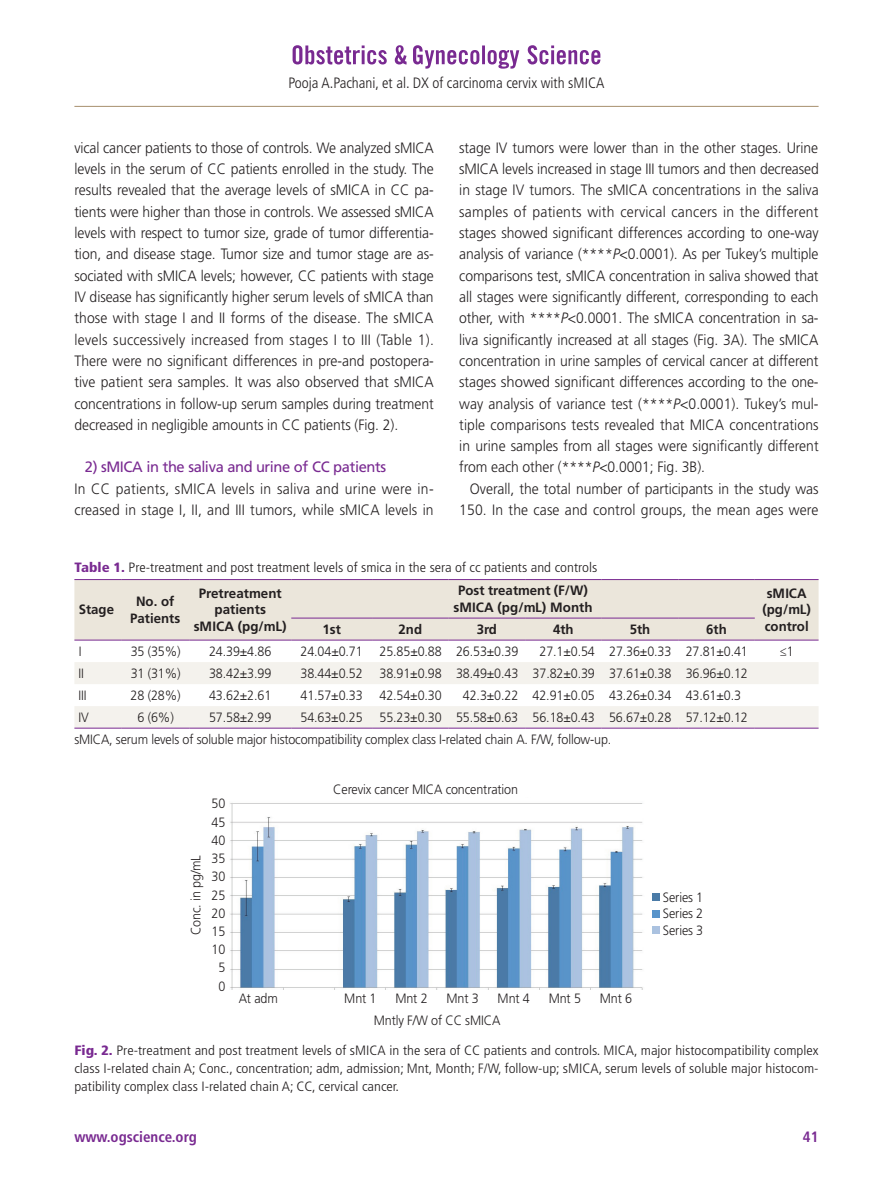
<style>
.page{position:relative;width:893px;height:1191px;background:#fff}
.page>*{position:absolute;margin:0;border:0;box-sizing:border-box;transform-origin:0 0}
.t1{font:300 15px/21.3px "Frutiger LT Std";color:#231f20;text-align:justify;scale:.93 1}
.t2{font:300 condensed 15px "Frutiger LT Std";color:#231f20}
.t3{font:15px "Frutiger LT Std";letter-spacing:-.03em;color:#792a91}
.t4{font:700 condensed 15px "Frutiger LT Std";color:#792a91}
.t5{font:300 13.5px/18.1px "Frutiger LT Std";letter-spacing:-.01em;color:#231f20;scale:.93 1}
.t6{font:300 condensed 13.5px/18px "Frutiger LT Std";color:#231f20;text-align:justify;scale:1.1 1}
.t7{font:700 13.5px/16.5px "Frutiger LT Std";color:#231f20;text-align:center}
.s1{font-style:italic}
.s2{font-weight:900;color:#792a91}
</style>
<div class="page">
<hr style="left:74px;top:106px;width:745px;height:1px;background:#ad9676">
<svg style="left:527px;top:45px;width:73px;height:19px"></svg>
<svg style="left:413px;top:45px;width:106px;height:24px"></svg>
<svg style="left:293px;top:45px;width:114px;height:19px"></svg>
<div style="left:74px;top:580px;width:745px;height:59px;background:#ebe6db"></div>
<svg style="left:74px;top:662px;width:745px;height:66px;fill:#f4f2ed"></svg>
<hr style="left:74px;top:579px;width:47px;height:1px;background:#792a91">
<hr style="left:121px;top:579px;width:68px;height:1px;background:#792a91">
<hr style="left:189px;top:579px;width:102px;height:1px;background:#792a91">
<hr style="left:291px;top:579px;width:81px;height:1px;background:#792a91">
<hr style="left:372px;top:579px;width:77px;height:1px;background:#792a91">
<hr style="left:449px;top:579px;width:76px;height:1px;background:#792a91">
<hr style="left:525px;top:579px;width:77px;height:1px;background:#792a91">
<hr style="left:602px;top:579px;width:76px;height:1px;background:#792a91">
<hr style="left:678px;top:579px;width:77px;height:1px;background:#792a91">
<hr style="left:755px;top:579px;width:64px;height:1px;background:#792a91">
<hr style="left:291px;top:617px;width:81px;height:1px;background:#792a91">
<hr style="left:372px;top:617px;width:77px;height:1px;background:#792a91">
<hr style="left:449px;top:617px;width:76px;height:1px;background:#792a91">
<hr style="left:525px;top:617px;width:77px;height:1px;background:#792a91">
<hr style="left:602px;top:617px;width:76px;height:1px;background:#792a91">
<hr style="left:678px;top:617px;width:77px;height:1px;background:#792a91">
<hr style="left:74px;top:639px;width:47px;height:1px;background:#792a91">
<hr style="left:121px;top:639px;width:68px;height:1px;background:#792a91">
<hr style="left:189px;top:639px;width:102px;height:1px;background:#792a91">
<hr style="left:291px;top:639px;width:81px;height:1px;background:#792a91">
<hr style="left:372px;top:639px;width:77px;height:1px;background:#792a91">
<hr style="left:449px;top:639px;width:76px;height:1px;background:#792a91">
<hr style="left:525px;top:639px;width:77px;height:1px;background:#792a91">
<hr style="left:602px;top:639px;width:76px;height:1px;background:#792a91">
<hr style="left:678px;top:639px;width:77px;height:1px;background:#792a91">
<hr style="left:755px;top:639px;width:64px;height:1px;background:#792a91">
<hr style="left:74px;top:728px;width:47px;height:1px;background:#792a91">
<hr style="left:121px;top:728px;width:68px;height:1px;background:#792a91">
<hr style="left:189px;top:728px;width:102px;height:1px;background:#792a91">
<hr style="left:291px;top:728px;width:81px;height:1px;background:#792a91">
<hr style="left:372px;top:728px;width:77px;height:1px;background:#792a91">
<hr style="left:449px;top:728px;width:76px;height:1px;background:#792a91">
<hr style="left:525px;top:728px;width:77px;height:1px;background:#792a91">
<hr style="left:602px;top:728px;width:76px;height:1px;background:#792a91">
<hr style="left:678px;top:728px;width:77px;height:1px;background:#792a91">
<hr style="left:755px;top:728px;width:64px;height:1px;background:#792a91">
<img style="left:230px;top:803px;width:413px;height:186px">
<svg style="left:652px;top:893px;width:8px;height:8px"></svg>
<svg style="left:652px;top:910px;width:8px;height:7px"></svg>
<svg style="left:652px;top:926px;width:8px;height:8px"></svg>
<p class="t2" style="left:289px;top:74px;width:317px">Pooja A.Pachani, et al. DX of carcinoma cervix with sMICA</p>
<p class="t1" style="left:74px;top:137px;width:388px">vical cancer patients to those of controls. We analyzed sMICA levels in the serum of CC patients enrolled in the study. The results revealed that the average levels of sMICA in CC pa&shy;tients were higher than those in controls. We assessed sMICA levels with respect to tumor size, grade of tumor differentia&shy;tion, and disease stage. Tumor size and tumor stage are as&shy;sociated with sMICA levels; however, CC patients with stage IV disease has significantly higher serum levels of sMICA than those with stage I and II forms of the disease. The sMICA levels successively increased from stages I to III (Table 1).<br>There were no significant differences in pre-and postopera&shy;tive patient sera samples. It was also observed that sMICA concentrations in follow-up serum samples during treatment decreased in negligible amounts in CC patients (Fig. 2).</p>
<p class="t3" style="left:85px;top:458px;width:303px">2) sMICA in the saliva and urine of CC patients</p>
<p class="t1" style="left:74px;top:478px;width:388px">In CC patients, sMICA levels in saliva and urine were in&shy;creased in stage I, II, and III tumors, while sMICA levels in</p>
<p class="t1" style="left:459px;top:137px;width:388px">stage IV tumors were lower than in the other stages. Urine sMICA levels increased in stage III tumors and then decreased in stage IV tumors. The sMICA concentrations in the saliva samples of patients with cervical cancers in the different stages showed significant differences according to one-way analysis of variance (****<span class="s1">P</span>&lt;0.0001). As per Tukey’s multiple comparisons test, sMICA concentration in saliva showed that all stages were significantly different, corresponding to each other, with ****<span class="s1">P</span>&lt;0.0001. The sMICA concentration in sa&shy;liva significantly increased at all stages (Fig. 3A). The sMICA concentration in urine samples of cervical cancer at different stages showed significant differences according to the one&shy;way analysis of variance test (****<span class="s1">P</span>&lt;0.0001). Tukey’s mul&shy;tiple comparisons tests revealed that MICA concentrations in urine samples from all stages were significantly different from each other (****<span class="s1">P</span>&lt;0.0001; Fig. 3B).</p>
<p class="t1" style="left:459px;top:478px;width:388px;text-align:right">Overall, the total number of participants in the study was<br>150. In the case and control groups, the mean ages were</p>
<p class="t6" style="left:74px;top:558px;width:477px"><span class="s2">Table 1.</span> Pre-treatment and post treatment levels of smica in the sera of cc patients and controls</p>
<p class="t7" style="left:79px;top:601px;width:37px">Stage</p>
<p class="t7" style="left:130px;top:593px;width:51px">No. of<br>Patients</p>
<p class="t7" style="left:194px;top:585px;width:94px">Pretreatment patients sMICA (pg/mL)</p>
<p class="t7" style="left:453px;top:582px;width:141px">Post treatment (F/W) sMICA (pg/mL) Month</p>
<p class="t7" style="left:762px;top:585px;width:50px">sMICA (pg/mL)</p>
<p class="t7" style="left:322px;top:620px;width:20px">1st</p>
<p class="t7" style="left:399px;top:620px;width:25px">2nd</p>
<p class="t7" style="left:477px;top:620px;width:22px">3rd</p>
<p class="t7" style="left:553px;top:620px;width:22px">4th</p>
<p class="t7" style="left:630px;top:620px;width:22px">5th</p>
<p class="t7" style="left:706px;top:620px;width:22px">6th</p>
<p class="t7" style="left:765px;top:618px;width:46px">control</p>
<p class="t5" style="left:79px;top:642px;width:4px">I</p>
<p class="t5" style="left:131px;top:642px;width:55px">35 (35%)</p>
<p class="t5" style="left:209px;top:642px;width:68px">24.39±4.86</p>
<p class="t5" style="left:301px;top:642px;width:236px">24.04±0.71 25.85±0.88 26.53±0.39</p>
<p class="t5" style="left:539px;top:642px;width:226px">27.1±0.54 27.36±0.33 27.81±0.41</p>
<p class="t5" style="left:780px;top:642px;width:17px">≤1</p>
<p class="t5" style="left:79px;top:664px;width:7px">II</p>
<p class="t5" style="left:131px;top:664px;width:55px">31 (31%)</p>
<p class="t5" style="left:209px;top:664px;width:68px">38.42±3.99</p>
<p class="t5" style="left:301px;top:664px;width:483px">38.44±0.52 38.91±0.98 38.49±0.43 37.82±0.39 37.61±0.38 36.96±0.12</p>
<p class="t5" style="left:79px;top:686px;width:10px">III</p>
<p class="t5" style="left:131px;top:686px;width:55px">28 (28%)</p>
<p class="t5" style="left:209px;top:686px;width:68px">43.62±2.61</p>
<p class="t5" style="left:300px;top:686px;width:153px">41.57±0.33 42.54±0.30</p>
<p class="t5" style="left:463px;top:686px;width:301px">42.3±0.22 42.91±0.05 43.26±0.34 43.61±0.3</p>
<p class="t5" style="left:79px;top:708px;width:13px">IV</p>
<p class="t5" style="left:137px;top:708px;width:41px">6 (6%)</p>
<p class="t5" style="left:209px;top:708px;width:68px">57.58±2.99</p>
<p class="t5" style="left:74px;top:706px;width:726px;line-height:22.2px;text-indent:226px">54.63±0.25 55.23±0.30 55.58±0.63 56.18±0.43 56.67±0.28 57.12±0.12 sMICA, serum levels of soluble major histocompatibility complex class I-related chain A. F/W, follow-up.</p>
<p class="t5" style="left:333px;top:780px;width:200px">Cerevix cancer MICA concentration</p>
<p class="t5" style="left:211px;top:795px;width:16px;text-align:center">50<br>45<br>40<br>35<br>30<br>25<br>20<br>15<br>10<br>5<br>0</p>
<p class="t5" style="left:187px;top:935px;width:88px;rotate:-90deg">Conc. in pg/mL</p>
<p class="t5" style="left:663px;top:889px;width:45px;line-height:16.5px;text-align:justify">Series 1<br>Series 2<br>Series 3</p>
<p class="t5" style="left:239px;top:989px;width:44px">At adm</p>
<p class="t5" style="left:344px;top:989px;width:36px">Mnt 1</p>
<p class="t5" style="left:395px;top:989px;width:36px">Mnt 2</p>
<p class="t5" style="left:446px;top:989px;width:36px">Mnt 3</p>
<p class="t5" style="left:498px;top:989px;width:36px">Mnt 4</p>
<p class="t5" style="left:549px;top:989px;width:36px">Mnt 5</p>
<p class="t5" style="left:600px;top:989px;width:36px">Mnt 6</p>
<p class="t5" style="left:374px;top:1011px;width:138px">Mntly F/W of CC sMICA</p>
<p class="t6" style="left:74px;top:1041px;width:678px"><span class="s2">Fig. 2.</span> Pre-treatment and post treatment levels of sMICA in the sera of CC patients and controls. MICA, major histocompatibility complex class I-related chain A; Conc., concentration; adm, admission; Mnt, Month; F/W, follow-up; sMICA, serum levels of soluble major histocom&shy;patibility complex class I-related chain A; CC, cervical cancer.</p>
<p class="t4" style="left:74px;top:1128px;width:124px">www.ogscience.org</p>
<p class="t4" style="left:803px;top:1128px;width:17px">41</p>
</div>
